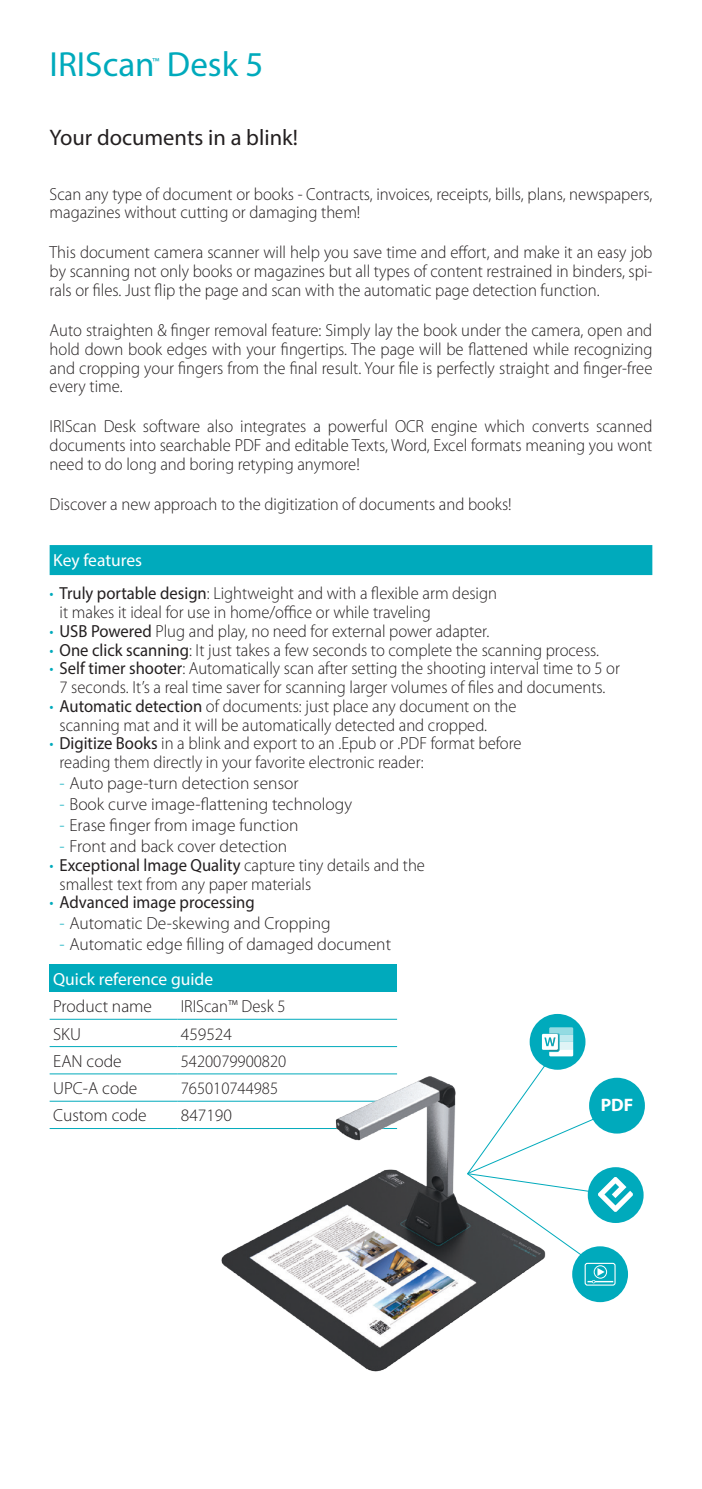
<style>
.page{position:relative;width:702px;height:1489px;background:#fff}
.page>*{position:absolute;margin:0;border:0;box-sizing:border-box;transform-origin:0 0}
.t1{font:35px "Myriad Pro";color:#00aabc}
.slogan{font:22.5px "Myriad Pro";color:#231f20}
.t2{font:700 18px "Myriad Pro";color:#fff}
.texte{font:300 17.5px/18.8px "Myriad Pro";color:#231f20;scale:.95 1}
.texte-2{font:300 17.5px "Myriad Pro";color:#231f20}
.text_table{font:300 17.5px "Myriad Pro";color:#231f20}
.text_table-2{font:300 17.5px "Myriad Pro";color:#231f20;scale:.95 1}
.t3{font:17.5px "Myriad Pro";color:#231f20;scale:.95 1}
.title_table{font:17.5px "Myriad Pro";color:#fff}
.subtitle{font:17.5px "Myriad Pro";color:#fff}
.t4{font:11.75px "Myriad Pro";color:#00aabc}
.s1{color:#00aabc}
.s2{font-weight:400}
.s3{font-weight:300;color:#00aabc}
</style>
<div class="page">
<div style="left:50px;top:545px;width:602px;height:30px;background:#00aabc"></div>
<div style="left:50px;top:964px;width:347px;height:27px;background:#00aabc"></div>
<hr style="left:50px;top:1018px;width:127px;height:1px;background:#00aabc">
<hr style="left:177px;top:1018px;width:220px;height:1px;background:#00aabc">
<hr style="left:50px;top:1046px;width:127px;height:1px;background:#00aabc">
<hr style="left:177px;top:1046px;width:220px;height:1px;background:#00aabc">
<hr style="left:50px;top:1073px;width:127px;height:1px;background:#00aabc">
<hr style="left:177px;top:1073px;width:220px;height:1px;background:#00aabc">
<hr style="left:50px;top:1100px;width:127px;height:1px;background:#00aabc">
<hr style="left:177px;top:1100px;width:220px;height:1px;background:#00aabc">
<hr style="left:50px;top:1127px;width:127px;height:1px;background:#00aabc">
<hr style="left:177px;top:1127px;width:220px;height:1px;background:#00aabc">
<img style="left:204px;top:1073px;width:339px;height:299px">
<div style="left:529px;top:1013px;width:56px;height:56px;background:#00aabc;border-radius:50%"></div>
<svg style="left:542px;top:1027px;width:31px;height:29px"></svg>
<div style="left:587px;top:1167px;width:56px;height:55px;background:#00aabc;border-radius:50%"></div>
<div style="left:572px;top:1246px;width:56px;height:55px;background:#00aabc;border-radius:50%"></div>
<div style="left:584px;top:1262px;width:31px;height:23px;border:1px solid #fff;border-radius:2px"></div>
<svg style="left:587px;top:1267px;width:26px;height:16px"></svg>
<div style="left:593px;top:1265px;width:14px;height:13px;border:1px solid #fff;border-radius:50%"></div>
<svg style="left:466px;top:1063px;width:167px;height:196px"></svg>
<div style="left:589px;top:1077px;width:56px;height:56px;background:#00aabc;border-radius:50%"></div>
<p class="t1" style="left:50px;top:43px;width:215px">IRIScan Desk 5</p>
<p class="t4" style="left:152px;top:55px;width:9px">™</p>
<p class="slogan" style="left:50px;top:124px;width:250px">Your documents in a blink!</p>
<p class="texte" style="left:50px;top:185px;width:636px">Scan any type of document or books - Contracts, invoices, receipts, bills, plans, newspapers, magazines without cutting or damaging them!</p>
<p class="texte" style="left:50px;top:243px;width:636px;text-align:justify">This document camera scanner will help you save time and effort, and make it an easy job by scanning not only books or magazines but all types of content restrained in binders, spi&shy;rals or files. Just flip the page and scan with the automatic page detection function.</p>
<p class="texte" style="left:50px;top:321px;width:636px;text-align:justify">Auto straighten &amp; finger removal feature: Simply lay the book under the camera, open and hold down book edges with your fingertips. The page will be flattened while recognizing and cropping your fingers from the final result. Your file is perfectly straight and finger-free every time.</p>
<p class="texte" style="left:50px;top:417px;width:636px;text-align:justify">IRIScan Desk software also integrates a powerful OCR engine which converts scanned documents into searchable PDF and editable Texts, Word, Excel formats meaning you wont need to do long and boring retyping anymore!</p>
<p class="texte" style="left:50px;top:495px;width:488px">Discover a new approach to the digitization of documents and books!</p>
<p class="subtitle" style="left:53px;top:549px;width:90px">Key features</p>
<p class="texte" style="left:60px;top:584px;width:462px;text-indent:-10px"><span class="s1">•</span> <span class="s2">Truly portable design</span>: Lightweight and with a flexible arm design it makes it ideal for use in home/office or while traveling</p>
<p class="texte" style="left:50px;top:622px;width:464px"><span class="s1">•</span> <span class="s2">USB Powered</span> Plug and play, no need for external power adapter.</p>
<p class="texte" style="left:50px;top:640px;width:580px"><span class="s1">•</span> <span class="s2">One click scanning</span>: It just takes a few seconds to complete the scanning process.</p>
<p class="texte" style="left:50px;top:659px;width:602px;text-align:center"><span class="s1">•</span> <span class="s2">Self timer shooter</span>: Automatically scan after setting the shooting interval time to 5 or<br>7 seconds. It’s a real time saver for scanning larger volumes of files and documents.</p>
<p class="texte" style="left:60px;top:697px;width:482px;text-indent:-10px"><span class="s1">•</span> <span class="s2">Automatic detection</span> of documents: just place any document on the scanning mat and it will be automatically detected and cropped.</p>
<p class="texte" style="left:60px;top:734px;width:488px;text-indent:-10px"><span class="s1">•</span> <span class="s2">Digitize Books</span> in a blink and export to an .Epub or .PDF format before reading them directly in your favorite electronic reader:</p>
<p class="texte-2" style="left:60px;top:773px;width:240px"><span class="s1">-</span> Auto page-turn detection sensor</p>
<p class="texte-2" style="left:60px;top:794px;width:294px"><span class="s1">-</span> Book curve image-flattening technology</p>
<p class="texte-2" style="left:60px;top:815px;width:240px"><span class="s1">-</span> Erase finger from image function</p>
<p class="texte-2" style="left:60px;top:836px;width:229px"><span class="s1">-</span> Front and back cover detection</p>
<p class="texte" style="left:60px;top:856px;width:386px;text-indent:-10px"><span class="s1">•</span> <span class="s2">Exceptional lmage Quality</span> capture tiny details and the smallest text from any paper materials</p>
<p class="t3" style="left:50px;top:891px;width:217px"><span class="s3">•</span> Advanced image processing</p>
<p class="texte-2" style="left:60px;top:914px;width:272px"><span class="s1">-</span> Automatic De-skewing and Cropping</p>
<p class="texte-2" style="left:60px;top:935px;width:333px"><span class="s1">-</span> Automatic edge filling of damaged document</p>
<p class="title_table" style="left:53px;top:968px;width:161px">Quick reference guide</p>
<p class="text_table" style="left:53px;top:996px;width:100px">Product name</p>
<p class="text_table-2" style="left:181px;top:996px;width:112px">IRIScan™ Desk 5</p>
<p class="text_table" style="left:53px;top:1023px;width:29px">SKU</p>
<p class="text_table" style="left:181px;top:1023px;width:53px">459524</p>
<p class="text_table" style="left:53px;top:1051px;width:70px">EAN code</p>
<p class="text_table-2" style="left:181px;top:1051px;width:113px">5420079900820</p>
<p class="text_table" style="left:53px;top:1078px;width:86px">UPC-A code</p>
<p class="text_table-2" style="left:181px;top:1078px;width:104px">765010744985</p>
<p class="text_table" style="left:53px;top:1105px;width:95px">Custom code</p>
<p class="text_table" style="left:181px;top:1105px;width:53px">847190</p>
<p class="t2" style="left:600px;top:1093px;width:34px">PDF</p>
</div>
